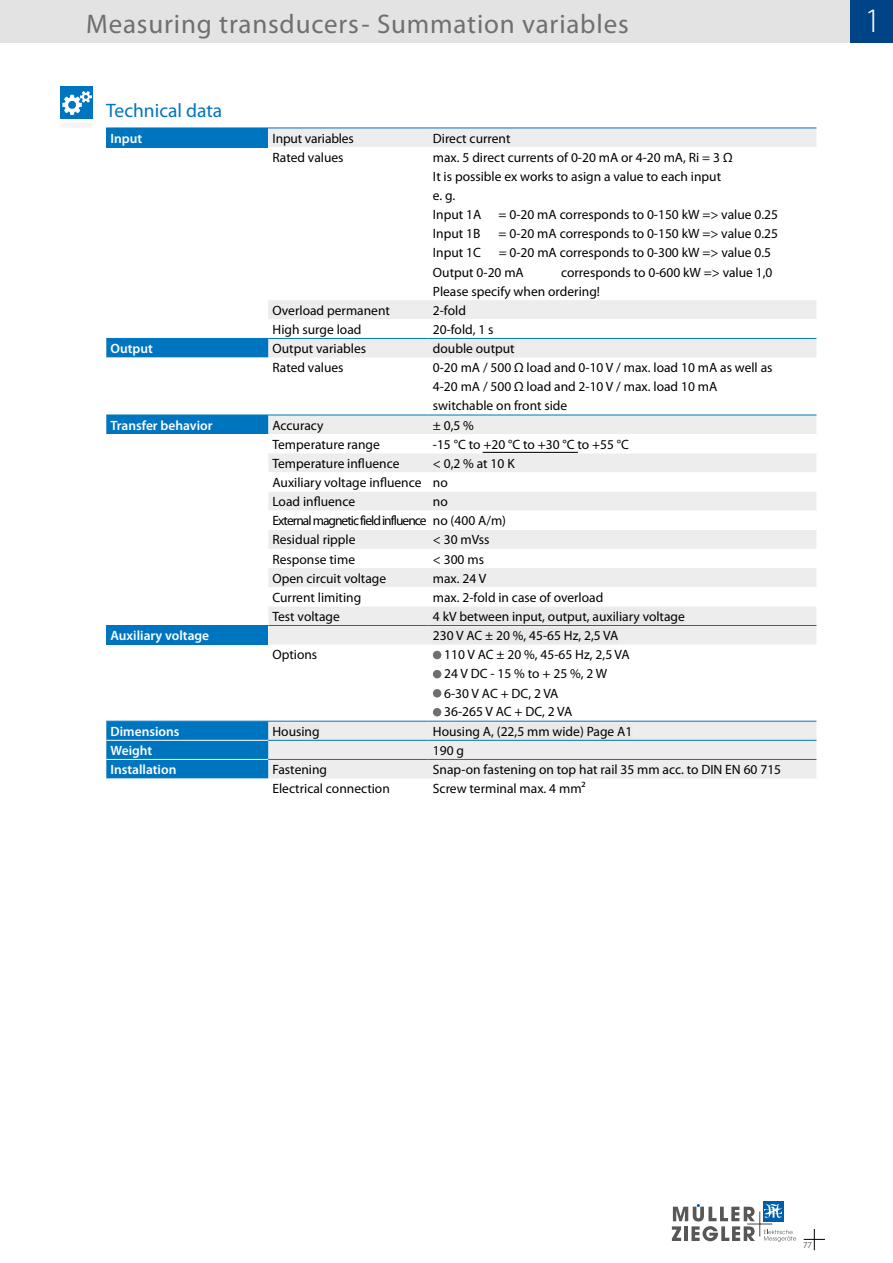
<style>
.page{position:relative;width:893px;height:1263px;background:#fff}
.page>*{position:absolute;margin:0;border:0;box-sizing:border-box;transform-origin:0 0}
.t1{font:300 34.35px "Myriad Pro";color:#fff}
.t2{font:27px "Myriad Pro";letter-spacing:.03em;color:#706f6f}
.t3{font:19.5px "Myriad Pro";color:#0075bf}
.t4{font:13.5px/19.2px "Myriad Pro";color:#000}
.t5{font:600 13.5px "Myriad Pro";color:#fff}
.t6{font:13.5px/19.2px "Myriad Pro";letter-spacing:-.07em;color:#000}
.t7{font:300 9px "Myriad Pro";color:#000}
</style>
<div class="page">
<div style="left:763px;top:1201px;width:20px;height:20px;background:#005da9"></div>
<svg style="left:672px;top:1204px;width:124px;height:38px"></svg>
<img style="left:765px;top:1204px;width:17px;height:14px">
<svg style="left:804px;top:1229px;width:21px;height:21px"></svg>
<div style="left:0;top:0;width:893px;height:43px;background:#e3e3e3"></div>
<div style="left:850px;top:0;width:43px;height:43px;background:#048"></div>
<div style="left:60px;top:86px;width:33px;height:33px;background:#0075bf"></div>
<img style="left:62px;top:91px;width:30px;height:23px">
<div style="left:60px;top:122px;width:33px;height:6px;background:#f4f4f4"></div>
<div style="left:106px;top:128px;width:162px;height:19px;background:#0075bf"></div>
<svg style="left:268px;top:129px;width:548px;height:649px"></svg>
<svg style="left:268px;top:319px;width:548px;height:287px"></svg>
<div style="left:106px;top:339px;width:162px;height:95px;background:#0075bf"></div>
<svg style="left:106px;top:358px;width:162px;height:57px"></svg>
<svg style="left:106px;top:720px;width:162px;height:59px;background:#0879c0"></svg>
<svg style="left:268px;top:434px;width:548px;height:19px"></svg>
<div style="left:106px;top:625px;width:162px;height:20px;background:#0075bf"></div>
<hr style="left:268px;top:625px;width:161px;height:1px;background:#0075bf">
<hr style="left:429px;top:625px;width:387px;height:1px;background:#0075bf">
<hr style="left:268px;top:721px;width:161px;height:1px;background:#0075bf">
<hr style="left:429px;top:721px;width:387px;height:1px;background:#0075bf">
<hr style="left:268px;top:740px;width:161px;height:1px;background:#0075bf">
<hr style="left:429px;top:740px;width:387px;height:1px;background:#0075bf">
<hr style="left:106px;top:740px;width:162px;height:1px;background:#fff">
<hr style="left:106px;top:759px;width:162px;height:1px;background:#fff">
<hr style="left:106px;top:721px;width:162px;height:1px;background:#0075bf">
<hr style="left:268px;top:128px;width:161px;height:1px;background:#0075bf">
<hr style="left:429px;top:128px;width:387px;height:1px;background:#0075bf">
<hr style="left:106px;top:338px;width:162px;height:1px;background:#0075bf">
<hr style="left:268px;top:338px;width:161px;height:1px;background:#0075bf">
<hr style="left:429px;top:338px;width:387px;height:1px;background:#0075bf">
<hr style="left:106px;top:415px;width:162px;height:1px;background:#0075bf">
<hr style="left:268px;top:415px;width:161px;height:1px;background:#0075bf">
<hr style="left:429px;top:415px;width:387px;height:1px;background:#0075bf">
<hr style="left:268px;top:759px;width:161px;height:1px;background:#0075bf">
<hr style="left:429px;top:759px;width:387px;height:1px;background:#0075bf">
<div style="left:433px;top:341px;width:82px;height:15px;background:#e9e9e9"></div>
<div style="left:433px;top:609px;width:252px;height:15px;background:#e9e9e9"></div>
<div style="left:433px;top:628px;width:185px;height:15px;background:#e9e9e9"></div>
<div style="left:433px;top:651px;width:8px;height:8px;background:#706f6f;border-radius:50%"></div>
<div style="left:433px;top:670px;width:8px;height:8px;background:#706f6f;border-radius:50%"></div>
<div style="left:433px;top:689px;width:8px;height:8px;background:#706f6f;border-radius:50%"></div>
<div style="left:433px;top:708px;width:8px;height:8px;background:#706f6f;border-radius:50%"></div>
<div style="left:272px;top:724px;width:48px;height:15px;background:#e9e9e9"></div>
<div style="left:433px;top:724px;width:199px;height:15px;background:#e9e9e9"></div>
<hr style="left:483px;top:452px;width:95px;height:1px;background:#000">
<h2 class="t2" style="left:86px;top:7px;width:544px">Measuring transducers- Summation variables</h2>
<h1 class="t1" style="left:864px;top:0;width:18px">1</h1>
<h3 class="t3" style="left:106px;top:98px;width:118px">Technical data</h3>
<p class="t5" style="left:111px;top:130px;width:33px">Input</p>
<p class="t4" style="left:272px;top:128px;width:83px">Input variables</p>
<p class="t4" style="left:433px;top:128px;width:79px">Direct current</p>
<p class="t4" style="left:272px;top:147px;width:73px">Rated values</p>
<p class="t4" style="left:433px;top:147px;width:301px">max. 5 direct currents of 0-20 mA or 4-20 mA, Ri = 3 Ω<br>It is possible ex works to asign a value to each input e. g.<br>Input 1A</p>
<p class="t4" style="left:499px;top:205px;width:281px">= 0-20 mA corresponds to 0-150 kW =&gt; value 0.25</p>
<p class="t4" style="left:433px;top:224px;width:49px">Input 1B</p>
<p class="t4" style="left:499px;top:224px;width:281px">= 0-20 mA corresponds to 0-150 kW =&gt; value 0.25</p>
<p class="t4" style="left:433px;top:243px;width:50px">Input 1C</p>
<p class="t4" style="left:433px;top:243px;width:340px;text-indent:66px">= 0-20 mA corresponds to 0-300 kW =&gt; value 0.5<br>Output 0-20 mA</p>
<p class="t4" style="left:433px;top:262px;width:341px;text-indent:128px">corresponds to 0-600 kW =&gt; value 1,0<br>Please specify when ordering!</p>
<p class="t4" style="left:272px;top:300px;width:119px">Overload permanent</p>
<p class="t4" style="left:433px;top:300px;width:35px">2-fold</p>
<p class="t4" style="left:272px;top:320px;width:90px">High surge load</p>
<p class="t4" style="left:433px;top:320px;width:62px">20-fold, 1 s</p>
<p class="t5" style="left:111px;top:340px;width:44px">Output</p>
<p class="t4" style="left:272px;top:339px;width:95px">Output variables</p>
<p class="t4" style="left:433px;top:339px;width:83px">double output</p>
<p class="t4" style="left:272px;top:358px;width:73px">Rated values</p>
<p class="t4" style="left:433px;top:358px;width:341px">0-20 mA / 500 Ω load and 0-10 V / max. load 10 mA as well as<br>4-20 mA / 500 Ω load and 2-10 V / max. load 10 mA switchable on front side</p>
<p class="t5" style="left:111px;top:417px;width:104px">Transfer behavior</p>
<p class="t4" style="left:272px;top:415px;width:53px">Accuracy</p>
<p class="t4" style="left:433px;top:415px;width:43px">± 0,5 %</p>
<p class="t4" style="left:272px;top:434px;width:109px">Temperature range</p>
<p class="t4" style="left:433px;top:434px;width:198px">-15 °C to +20 °C to +30 °C to +55 °C</p>
<p class="t4" style="left:272px;top:453px;width:128px">Temperature influence</p>
<p class="t4" style="left:272px;top:453px;width:244px;text-indent:160px">&lt; 0,2 % at 10 K<br>Auxiliary voltage influence no<br>Load influence</p>
<p class="t6" style="left:272px;top:492px;width:235px;text-indent:160px">no<br>External magnetic field influence no (400 A/m)<br>Residual ripple</p>
<p class="t4" style="left:433px;top:530px;width:58px">&lt; 30 mVss</p>
<p class="t4" style="left:272px;top:549px;width:84px">Response time</p>
<p class="t4" style="left:433px;top:549px;width:53px">&lt; 300 ms</p>
<p class="t4" style="left:272px;top:568px;width:115px">Open circuit voltage</p>
<p class="t4" style="left:433px;top:568px;width:55px">max. 24 V</p>
<p class="t4" style="left:272px;top:587px;width:90px">Current limiting</p>
<p class="t4" style="left:433px;top:587px;width:172px">max. 2-fold in case of overload</p>
<p class="t4" style="left:272px;top:606px;width:69px">Test voltage</p>
<p class="t4" style="left:433px;top:606px;width:254px">4 kV between input, output, auxiliary voltage</p>
<p class="t5" style="left:111px;top:627px;width:100px">Auxiliary voltage</p>
<p class="t4" style="left:433px;top:626px;width:187px">230 V AC ± 20 %, 45-65 Hz, 2,5 VA</p>
<p class="t4" style="left:272px;top:645px;width:46px">Options</p>
<p class="t4" style="left:444px;top:645px;width:187px">110 V AC ± 20 %, 45-65 Hz, 2,5 VA<br>24 V DC - 15 % to + 25 %, 2 W<br>6-30 V AC + DC, 2 VA<br>36-265 V AC + DC, 2 VA</p>
<p class="t5" style="left:111px;top:723px;width:70px">Dimensions</p>
<p class="t4" style="left:272px;top:721px;width:49px">Housing</p>
<p class="t4" style="left:433px;top:721px;width:201px">Housing A, (22,5 mm wide) Page A1</p>
<p class="t5" style="left:111px;top:742px;width:43px">Weight</p>
<p class="t4" style="left:433px;top:741px;width:33px">190 g</p>
<p class="t5" style="left:111px;top:761px;width:67px">Installation</p>
<p class="t4" style="left:272px;top:760px;width:56px">Fastening</p>
<p class="t4" style="left:433px;top:760px;width:350px">Snap-on fastening on top hat rail 35 mm acc. to DIN EN 60 715</p>
<p class="t4" style="left:272px;top:779px;width:119px">Electrical connection</p>
<p class="t4" style="left:433px;top:779px;width:154px">Screw terminal max. 4 mm²</p>
<p class="t7" style="left:803px;top:1239px;width:10px">77</p>
</div>
